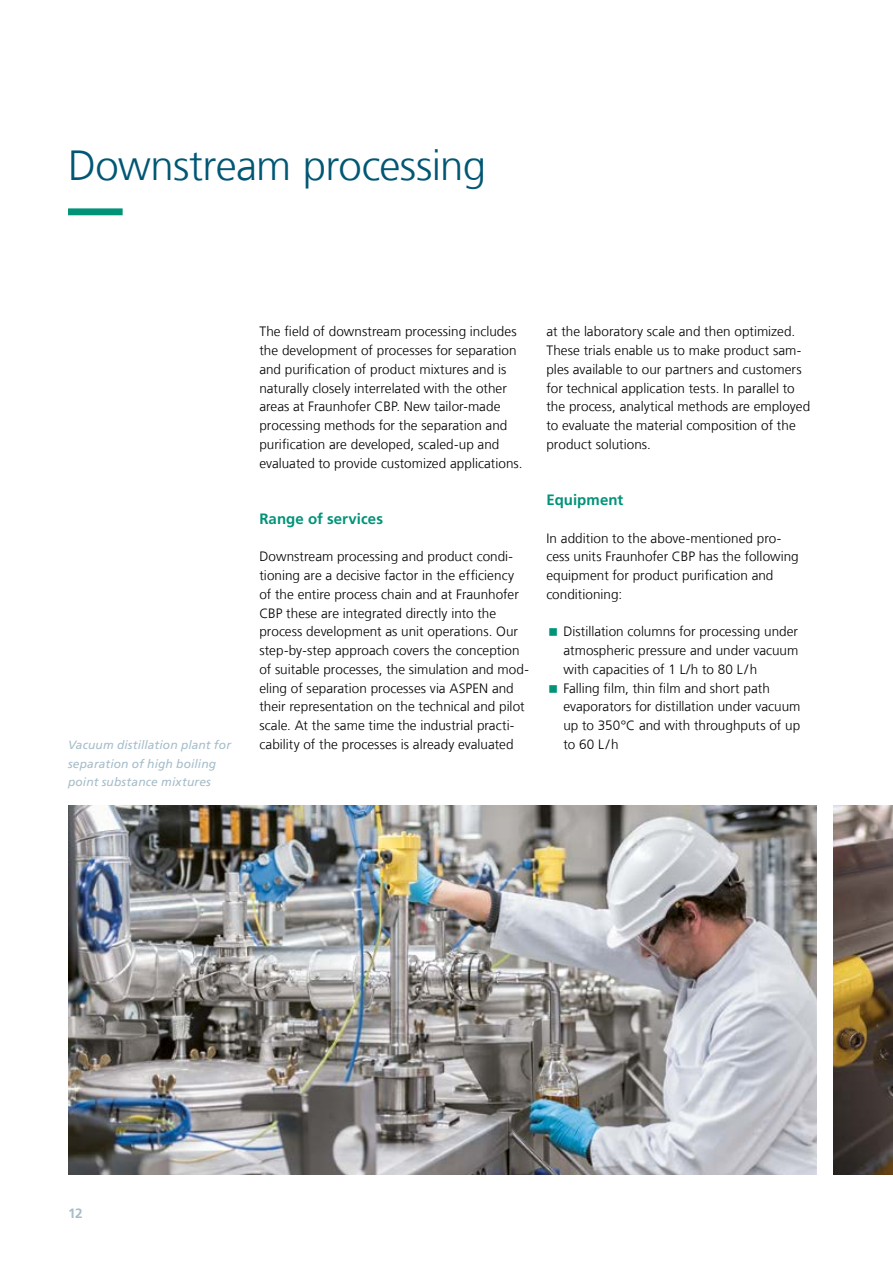
<style>
.page{position:relative;width:893px;height:1263px;background:#fff}
.page>*{position:absolute;margin:0;border:0;box-sizing:border-box;transform-origin:0 0}
.t1{font:300 42px "Frutiger LT Com";letter-spacing:-.015em;color:#005774}
.t2{font:700 15px "Frutiger LT Com";letter-spacing:.005em;color:#009378}
.t3{font:300 13.5px/18.8px "Frutiger LT Com";letter-spacing:.005em;color:#000}
.t4{font:700 13.5px "Frutiger LT Com";color:#a5bdca}
.t5{font:italic 12px/18.8px "Frutiger LT Com";letter-spacing:.01em;color:#a5bdca}
</style>
<div class="page">
<svg style="left:68px;top:208px;width:55px;height:7px"></svg>
<img style="left:68px;top:805px;width:748px;height:370px">
<img style="left:833px;top:805px;width:60px;height:370px">
<h1 class="t1" style="left:68px;top:141px;width:420px">Downstream processing</h1>
<p class="t5" style="left:68px;top:735px;width:164px">Vacuum distillation plant for separation of high boiling point substance mixtures</p>
<p class="t3" style="left:259px;top:322px;width:265px">The field of downstream processing includes the development of processes for separation and purification of product mixtures and is naturally closely interrelated with the other areas at Fraunhofer CBP. New tailor-made processing methods for the separation and purification are developed, scaled-up and evaluated to provide customized applications.</p>
<p class="t2" style="left:259px;top:510px;width:125px">Range of services</p>
<p class="t3" style="left:259px;top:547px;width:271px">Downstream processing and product condi&shy;tioning are a decisive factor in the efficiency of the entire process chain and at Fraunhofer CBP these are integrated directly into the process development as unit operations. Our step-by-step approach covers the conception of suitable processes, the simulation and mod&shy;eling of separation processes via ASPEN and their representation on the technical and pilot scale. At the same time the industrial practi&shy;cability of the processes is already evaluated</p>
<p class="t3" style="left:546px;top:322px;width:265px">at the laboratory scale and then optimized.<br>These trials enable us to make product sam&shy;ples available to our partners and customers for technical application tests. In parallel to the process, analytical methods are employed to evaluate the material composition of the product solutions.</p>
<p class="t2" style="left:546px;top:491px;width:78px">Equipment</p>
<p class="t3" style="left:546px;top:529px;width:254px">In addition to the above-mentioned pro&shy;cess units Fraunhofer CBP has the following equipment for product purification and conditioning:</p>
<p class="t3" style="left:563px;top:622px;width:238px">Distillation columns for processing under atmospheric pressure and under vacuum with capacities of 1 L/h to 80 L /h<br>Falling film, thin film and short path evaporators for distillation under vacuum up to 350°C and with throughputs of up to 60 L/h</p>
<p class="t4" style="left:68px;top:1205px;width:16px">12</p>
</div>
